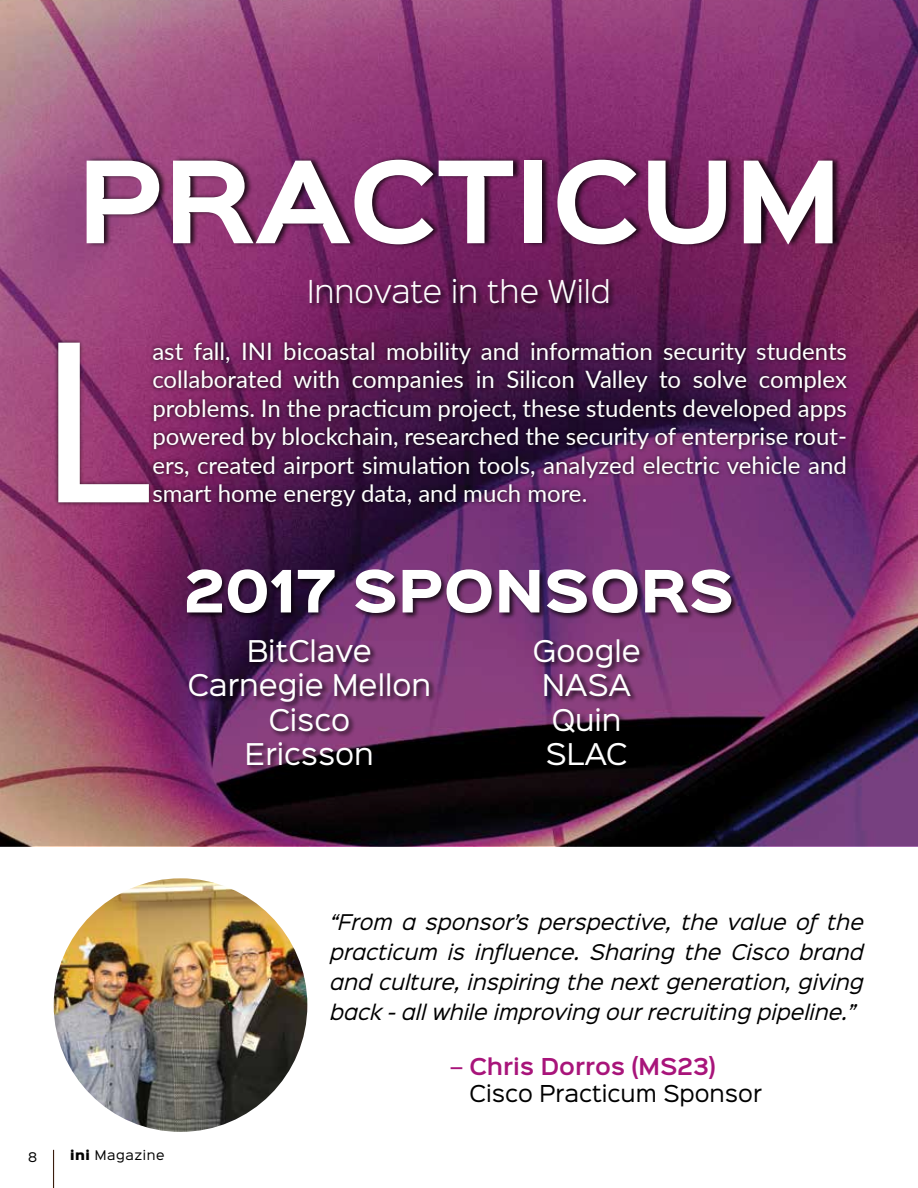
<style>
.page{position:relative;width:918px;height:1188px;background:#fff}
.page>*{position:absolute;margin:0;border:0;box-sizing:border-box;transform-origin:0 0}
.t1{font:222.9px "Lato";color:#fff}
.t2{font:700 102px "Sinkin Sans 700";color:#fff}
.t3{font:900 52.5px "Sinkin Sans 800";color:#fff}
.t4{font:300 28.5px "Sinkin Sans 300";color:#fff}
.t5{font:27px/34.5px "Sinkin Sans 400";color:#fff;text-align:center}
.t6{font:24px/28.5px "Lato";color:#fff;text-align:justify}
.t7{font:21px "Sinkin Sans 400";color:#000}
.t8{font:600 21px "Sinkin Sans 600";color:#a8147a}
.t9{font:italic 19.5px/30px "Sinkin Sans 400";color:#000;text-align:justify}
.t10{font:12px "Sinkin Sans 400";letter-spacing:.05em;color:#000}
.s1{font-family:"Sinkin Sans 900 X Black"}
.s2{font-family:"Sinkin Sans 400";font-weight:400}
</style>
<div class="page">
<img style="left:0;top:0;width:918px;height:846px">
<div style="left:185px;top:568px;width:554px;height:52px;background:#000;opacity:.75"></div>
<div style="left:188px;top:638px;width:248px;height:135px;background:#000;opacity:.75"></div>
<div style="left:533px;top:638px;width:114px;height:135px;background:#000;opacity:.75"></div>
<img style="left:54px;top:878px;width:253px;height:254px;border-radius:127px">
<hr style="left:53px;top:1150px;width:1px;height:38px;background:#3a1d0d">
<div style="left:309px;top:277px;width:307px;height:34px;background:#000;opacity:.75"></div>
<div style="left:53px;top:338px;width:798px;height:173px;background:#000;opacity:.75"></div>
<div style="left:87px;top:155px;width:755px;height:94px;background:#000;opacity:.75"></div>
<h2 class="t2" style="left:77px;top:148px;width:766px">PRACTICUM</h2>
<p class="t4" style="left:307px;top:268px;width:305px">Innovate in the Wild</p>
<h1 class="t1" style="left:38px;top:262px;width:116px">L</h1>
<p class="t6" style="left:152px;top:336px;width:696px">ast fall, INI bicoastal mobility and information security students collaborated with companies in Silicon Valley to solve complex problems. In the practicum project, these students developed apps powered by blockchain, researched the security of enterprise rout&shy;ers, created airport simulation tools, analyzed electric vehicle and smart home energy data, and much more.</p>
<h3 class="t3" style="left:184px;top:564px;width:551px">2017 SPONSORS</h3>
<p class="t5" style="left:188px;top:631px;width:245px">BitClave<br>Carnegie Mellon<br>Cisco<br>Ericsson</p>
<p class="t5" style="left:533px;top:631px;width:109px">Google<br>NASA<br>Quin<br>SLAC</p>
<p class="t10" style="left:28px;top:1147px;width:11px">8</p>
<p class="t10" style="left:70px;top:1145px;width:96px"><span class="s1">ini</span> Magazine</p>
<p class="t9" style="left:330px;top:905px;width:536px">“From a sponsor’s perspective, the value of the practicum is influence. Sharing the Cisco brand and culture, inspiring the next generation, giving back - all while improving our recruiting pipeline.”</p>
<p class="t8" style="left:450px;top:1048px;width:267px"><span class="s2">–</span> Chris Dorros (MS23)</p>
<p class="t7" style="left:470px;top:1076px;width:294px">Cisco Practicum Sponsor</p>
</div>
